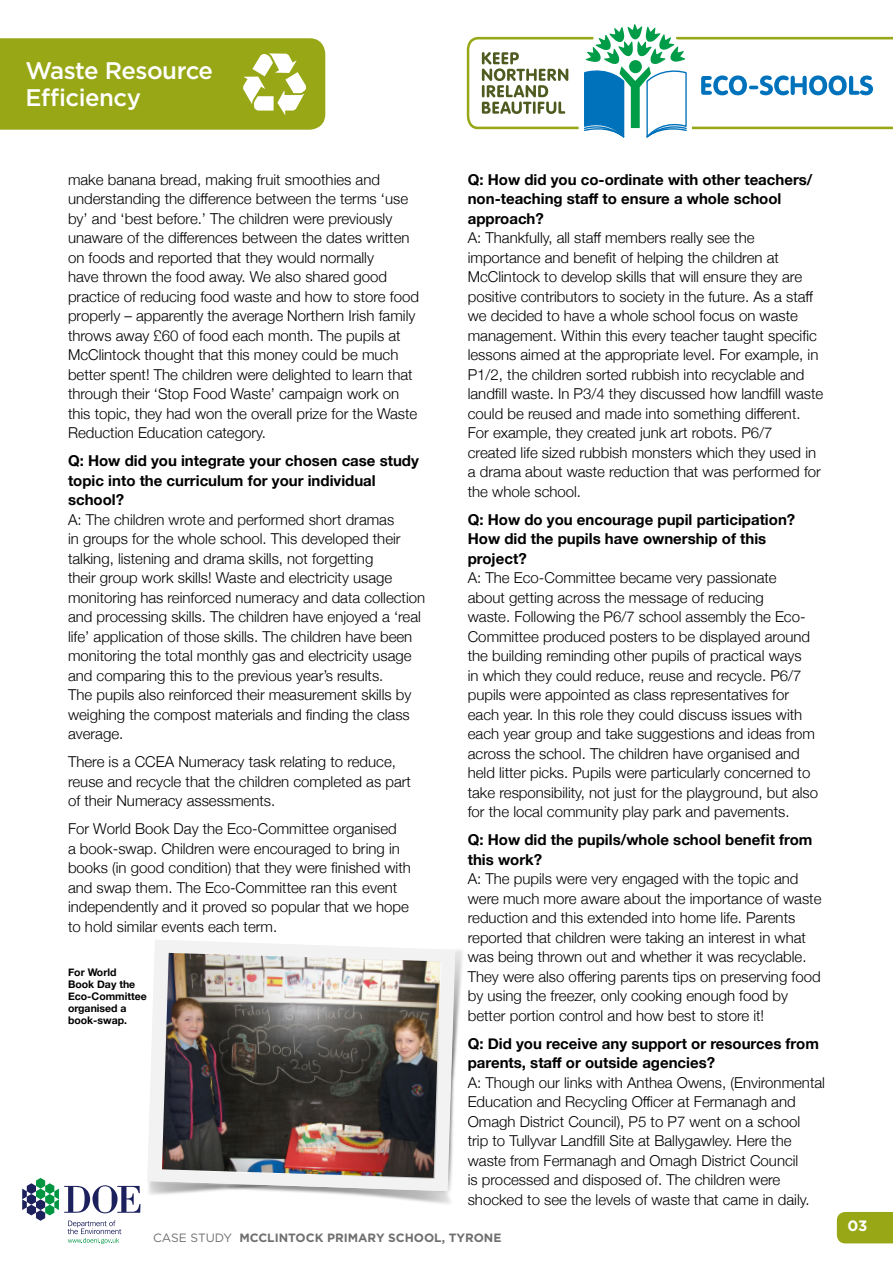
<style>
.page{position:relative;width:893px;height:1263px;background:#fff}
.page>*{position:absolute;margin:0;border:0;box-sizing:border-box;transform-origin:0 0}
.t1{font:500 24px/27px "Gotham";letter-spacing:-.02em;color:#fff}
.t2{font:300 15px/19.5px "Helvetica Neue";color:#000}
.t3{font:700 15px/19.5px "Helvetica Neue";color:#000}
.t4{font:700 15px "Gotham";color:#fff}
.t5{font:700 12px "Gotham";color:#706f6f}
.t6{font:700 10.5px/12px "Helvetica Neue";color:#000}
.s1{font-weight:400}
</style>
<div class="page">
<div style="left:837px;top:1212px;width:56px;height:31px;background:#97a715"></div>
<svg style="left:467px;top:24px;width:426px;height:114px"></svg>
<svg style="left:0;top:38px;width:325px;height:92px;background:#9eac24"></svg>
<svg style="left:22px;top:1178px;width:100px;height:66px"></svg>
<img style="left:119px;top:1178px;width:22px;height:56px">
<svg style="left:135px;top:940px;width:328px;height:266px"></svg>
<img style="left:162px;top:953px;width:278px;height:225px">
<h1 class="t1" style="left:26px;top:56px;width:189px">Waste Resource<br>Efficiency</h1>
<p class="t2" style="left:68px;top:168px;width:352px">make banana bread, making fruit smoothies and understanding the difference between the terms ‘use by’ and ‘best before.’ The children were previously unaware of the differences between the dates written on foods and reported that they would normally<br>have thrown the food away. We also shared good practice of reducing food waste and how to store food properly – apparently the average Northern Irish family throws away £60 of food each month. The pupils at McClintock thought that this money could be much better spent! The children were delighted to learn that through their ‘Stop Food Waste’ campaign work on this topic, they had won the overall prize for the Waste Reduction Education category.</p>
<p class="t3" style="left:68px;top:451px;width:352px">Q: How did you integrate your chosen case study topic into the curriculum for your individual school?</p>
<p class="t2" style="left:68px;top:508px;width:359px">A: The children wrote and performed short dramas<br>in groups for the whole school. This developed their talking, listening and drama skills, not forgetting<br>their group work skills! Waste and electricity usage monitoring has reinforced numeracy and data collection and processing skills. The children have enjoyed a ‘real life’ application of those skills. The children have been monitoring the total monthly gas and electricity usage and comparing this to the previous year’s results.<br>The pupils also reinforced their measurement skills by weighing the compost materials and finding the class average.</p>
<p class="t2" style="left:68px;top:751px;width:344px">There is a CCEA Numeracy task relating to reduce, reuse and recycle that the children completed as part of their Numeracy assessments.</p>
<p class="t2" style="left:68px;top:818px;width:344px">For World Book Day the Eco-Committee organised<br>a book-swap. Children were encouraged to bring in books (in good condition) that they were finished with and swap them. The Eco-Committee ran this event independently and it proved so popular that we hope to hold similar events each term.</p>
<p class="t6" style="left:68px;top:967px;width:80px">For World<br>Book Day the<br>Eco-Committee organised a book-swap.</p>
<p class="t3" style="left:468px;top:170px;width:346px">Q: How did you co-ordinate with other teachers/ non-teaching staff to ensure a whole school approach?</p>
<p class="t2" style="left:468px;top:227px;width:357px">A: Thankfully, all staff members really see the importance and benefit of helping the children at McClintock to develop skills that will ensure they are positive contributors to society in the future. As a staff we decided to have a whole school focus on waste management. Within this every teacher taught specific lessons aimed at the appropriate level. For example, in P1/2, the children sorted rubbish into recyclable and landfill waste. In P3/4 they discussed how landfill waste could be reused and made into something different.<br>For example, they created junk art robots. P6/7 created life sized rubbish monsters which they used in a drama about waste reduction that was performed for the whole school.</p>
<p class="t3" style="left:468px;top:510px;width:329px">Q: How do you encourage pupil participation?<br>How did the pupils have ownership of this project?</p>
<p class="t2" style="left:468px;top:567px;width:352px">A: The Eco-Committee became very passionate<br>about getting across the message of reducing<br>waste. Following the P6/7 school assembly the Eco-Committee produced posters to be displayed around the building reminding other pupils of practical ways<br>in which they could reduce, reuse and recycle. P6/7 pupils were appointed as class representatives for each year. In this role they could discuss issues with each year group and take suggestions and ideas from across the school. The children have organised and held litter picks. Pupils were particularly concerned to take responsibility, not just for the playground, but also for the local community play park and pavements.</p>
<p class="t3" style="left:468px;top:831px;width:346px">Q: How did the pupils/whole school benefit from this work?</p>
<p class="t2" style="left:468px;top:868px;width:355px">A: The pupils were very engaged with the topic and were much more aware about the importance of waste reduction and this extended into home life. Parents reported that children were taking an interest in what was being thrown out and whether it was recyclable.<br>They were also offering parents tips on preserving food by using the freezer, only cooking enough food by better portion control and how best to store it!</p>
<p class="t3" style="left:468px;top:1034px;width:353px">Q: Did you receive any support or resources from parents, staff or outside agencies?</p>
<p class="t2" style="left:468px;top:1072px;width:359px">A: Though our links with Anthea Owens, (Environmental Education and Recycling Officer at Fermanagh and Omagh District Council), P5 to P7 went on a school<br>trip to Tullyvar Landfill Site at Ballygawley. Here the waste from Fermanagh and Omagh District Council<br>is processed and disposed of. The children were shocked to see the levels of waste that came in daily.</p>
<p class="t5" style="left:153px;top:1229px;width:350px"><span class="s1">CASE STUDY</span> MCCLINTOCK PRIMARY SCHOOL, TYRONE</p>
<p class="t4" style="left:847px;top:1216px;width:22px">03</p>
</div>
